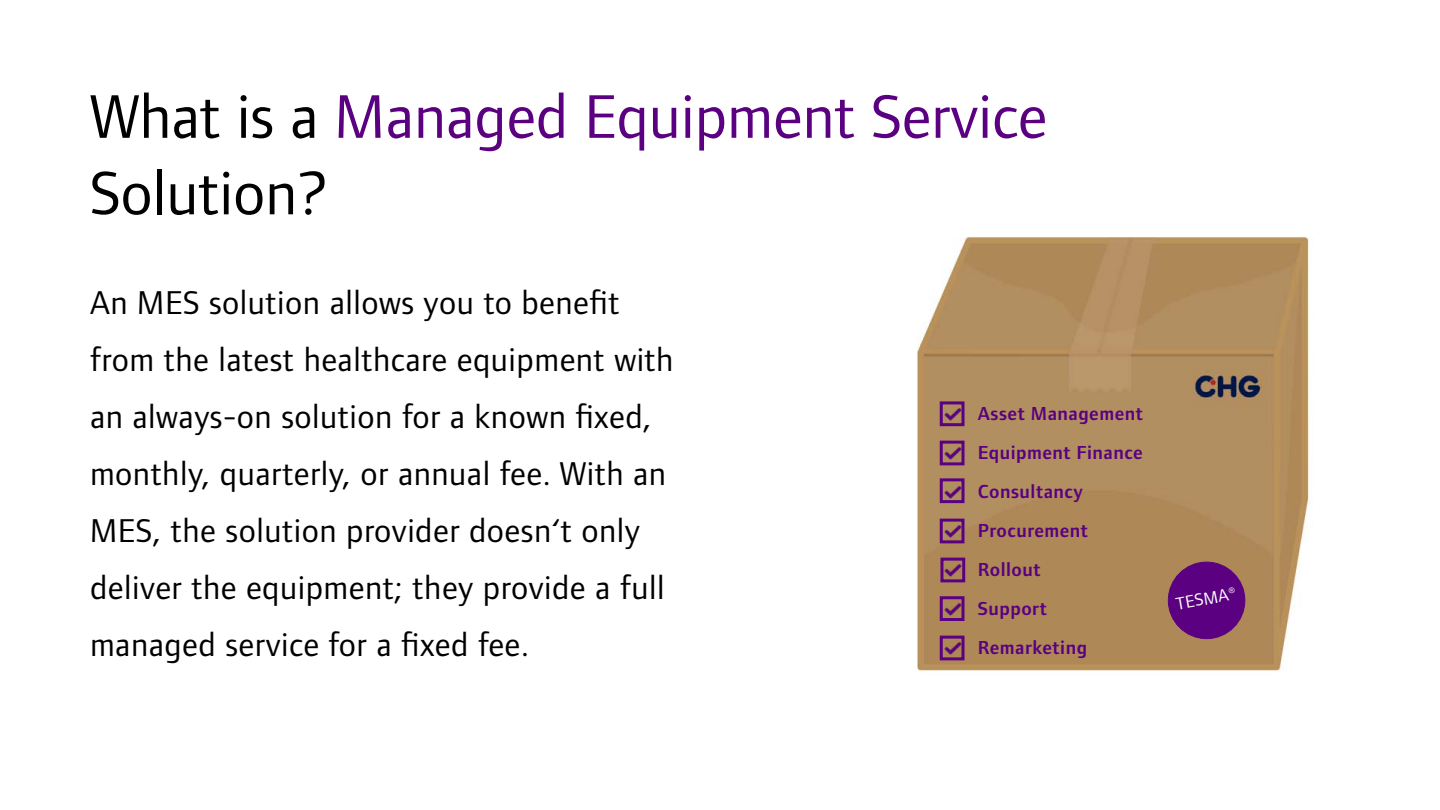
<style>
.page{position:relative;width:1440px;height:810px;background:#fff}
.page>*{position:absolute;margin:0;border:0;box-sizing:border-box;transform-origin:0 0}
.t1{font:63.75px/76.5px "Foundry Form Sans OT2";color:#5a0080}
.t2{font:34.2px/57px "Foundry Form Sans OT2";letter-spacing:.015em;color:#000}
.t3{font:600 19.5px/39px "Foundry Form Sans OT2";letter-spacing:.025em;color:#5a0080}
.t4{font:18px "Foundry Form Sans OT2";color:#fff}
.s1{color:#000}
</style>
<div class="page">
<img style="left:917px;top:237px;width:392px;height:434px">
<img style="left:944px;top:405px;width:17px;height:17px">
<img style="left:944px;top:445px;width:17px;height:16px">
<img style="left:944px;top:483px;width:17px;height:16px">
<img style="left:944px;top:523px;width:17px;height:16px">
<img style="left:944px;top:600px;width:17px;height:17px">
<img style="left:944px;top:562px;width:17px;height:16px">
<img style="left:944px;top:640px;width:17px;height:16px">
<div style="left:940px;top:401px;width:25px;height:25px;border:3px solid #5a0080"></div>
<div style="left:940px;top:441px;width:25px;height:24px;border:3px solid #5a0080"></div>
<div style="left:940px;top:478px;width:25px;height:25px;border:3px solid #5a0080"></div>
<div style="left:940px;top:519px;width:25px;height:24px;border:3px solid #5a0080"></div>
<div style="left:940px;top:558px;width:25px;height:24px;border:3px solid #5a0080"></div>
<div style="left:940px;top:596px;width:25px;height:25px;border:3px solid #5a0080"></div>
<div style="left:940px;top:636px;width:25px;height:24px;border:3px solid #5a0080"></div>
<div style="left:1168px;top:562px;width:77px;height:77px;background:#5a0080;border-radius:50%"></div>
<div style="left:1168px;top:562px;width:77px;height:77px;border:1px solid #5a0080;border-radius:50%"></div>
<h1 class="t1" style="left:90px;top:74px;width:959px"><span class="s1">What is a</span> Managed Equipment Service<br><span class="s1">Solution?</span></h1>
<p class="t2" style="left:90px;top:272px;width:585px">An MES solution allows you to benefit from the latest healthcare equipment with an always-on solution for a known fixed, monthly, quarterly, or annual fee. With an MES, the solution provider doesn‘t only deliver the equipment; they provide a full managed service for a fixed fee.</p>
<p class="t3" style="left:978px;top:393px;width:167px">Asset Management<br>Equipment Finance<br>Consultancy<br>Procurement<br>Rollout<br>Support<br>Remarketing</p>
<p class="t4" style="left:1174px;top:591px;width:62px;rotate:-10deg">TESMA®</p>
</div>
